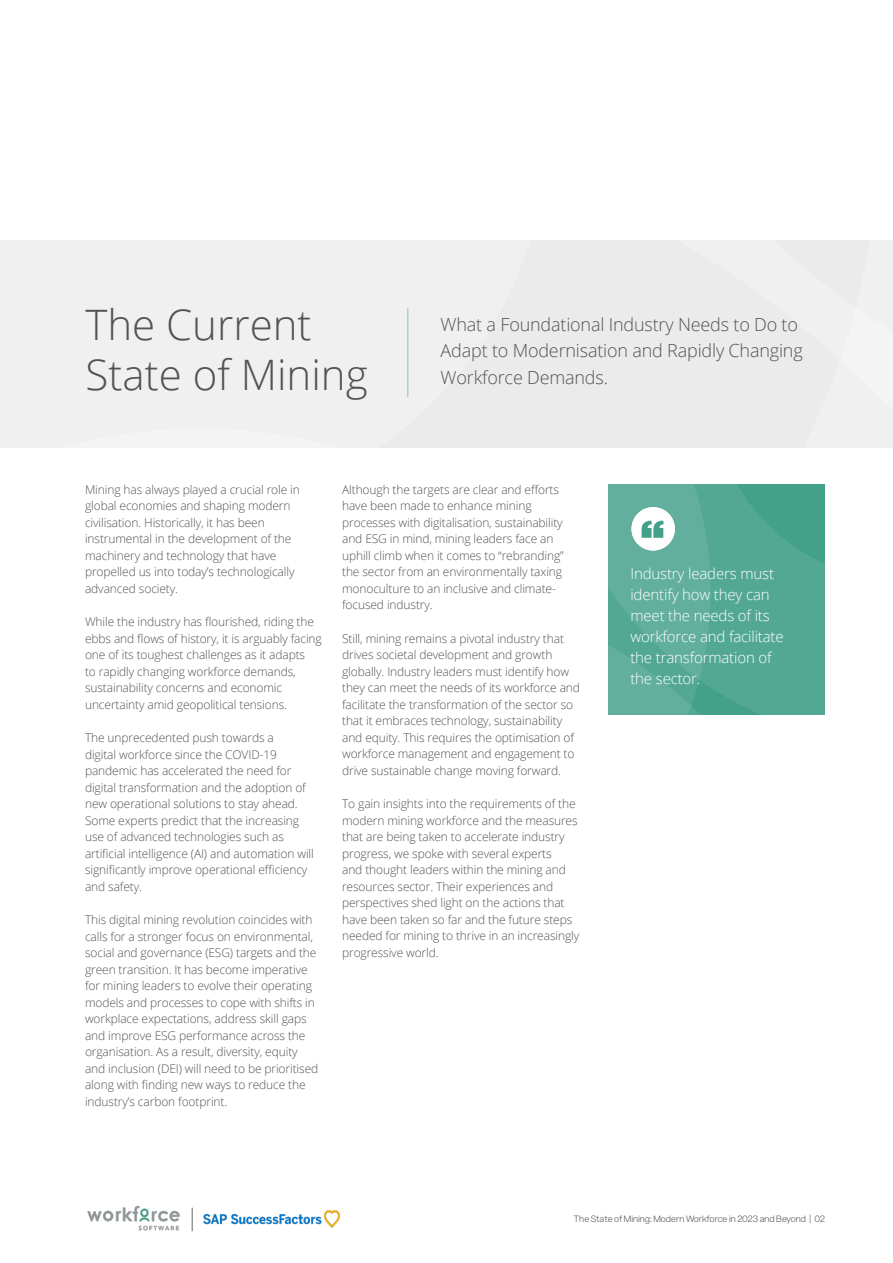
<style>
.page{position:relative;width:893px;height:1263px;background:#fff}
.page>*{position:absolute;margin:0;border:0;box-sizing:border-box;transform-origin:0 0}
.t1{font:300 42px/49.5px "Open Sans";color:#525355}
.t2{font:300 18px/26.2px "Open Sans";letter-spacing:-.01em;color:#525355}
.t3{font:300 15px/21px "Open Sans";letter-spacing:-.01em;color:#fff}
.t4{font:300 12px/16.5px "Open Sans";letter-spacing:-.01em;color:#525355}
.t5{font:300 9px "Acronym";color:#525355}
</style>
<div class="page">
<div style="left:0;top:240px;width:893px;height:208px;background:#f0f0f0"></div>
<hr style="left:407px;top:308px;width:1px;height:89px;background:#45a18a">
<img style="left:87px;top:1205px;width:93px;height:26px">
<svg style="left:192px;top:1208px;width:1px;height:23px"></svg>
<img style="left:203px;top:1211px;width:136px;height:16px">
<svg style="left:608px;top:485px;width:217px;height:230px;background:#5aab97"></svg>
<h1 class="t1" style="left:85px;top:299px;width:284px">The Current<br>State of Mining</h1>
<h2 class="t2" style="left:441px;top:311px;width:364px">What a Foundational Industry Needs to Do to<br>Adapt to Modernisation and Rapidly Changing<br>Workforce Demands.</h2>
<p class="t4" style="left:85px;top:481px;width:216px">Mining has always played a crucial role in global economies and shaping modern civilisation. Historically, it has been instrumental in the development of the machinery and technology that have propelled us into today’s technologically advanced society.</p>
<p class="t4" style="left:85px;top:613px;width:238px">While the industry has flourished, riding the ebbs and flows of history, it is arguably facing one of its toughest challenges as it adapts<br>to rapidly changing workforce demands, sustainability concerns and economic uncertainty amid geopolitical tensions.</p>
<p class="t4" style="left:85px;top:729px;width:230px">The unprecedented push towards a<br>digital workforce since the COVID-19 pandemic has accelerated the need for digital transformation and the adoption of new operational solutions to stay ahead.<br>Some experts predict that the increasing use of advanced technologies such as artificial intelligence (AI) and automation will significantly improve operational efficiency and safety.</p>
<p class="t4" style="left:85px;top:911px;width:235px">This digital mining revolution coincides with calls for a stronger focus on environmental, social and governance (ESG) targets and the green transition. It has become imperative for mining leaders to evolve their operating models and processes to cope with shifts in workplace expectations, address skill gaps and improve ESG performance across the organisation. As a result, diversity, equity and inclusion (DEI) will need to be prioritised along with finding new ways to reduce the industry’s carbon footprint.</p>
<p class="t4" style="left:342px;top:481px;width:223px">Although the targets are clear and efforts have been made to enhance mining processes with digitalisation, sustainability and ESG in mind, mining leaders face an uphill climb when it comes to “rebranding” the sector from an environmentally taxing monoculture to an inclusive and climate&shy;focused industry.</p>
<p class="t4" style="left:342px;top:630px;width:239px">Still, mining remains a pivotal industry that drives societal development and growth globally. Industry leaders must identify how they can meet the needs of its workforce and facilitate the transformation of the sector so that it embraces technology, sustainability and equity. This requires the optimisation of workforce management and engagement to drive sustainable change moving forward.</p>
<p class="t4" style="left:342px;top:795px;width:239px">To gain insights into the requirements of the modern mining workforce and the measures that are being taken to accelerate industry progress, we spoke with several experts<br>and thought leaders within the mining and resources sector. Their experiences and perspectives shed light on the actions that have been taken so far and the future steps needed for mining to thrive in an increasingly progressive world.</p>
<p class="t3" style="left:630px;top:563px;width:155px">Industry leaders must identify how they can meet the needs of its workforce and facilitate the transformation of the sector.</p>
<p class="t5" style="left:573px;top:1212px;width:253px">The State of Mining: Modern Workforce in 2023 and Beyond | 02</p>
</div>
